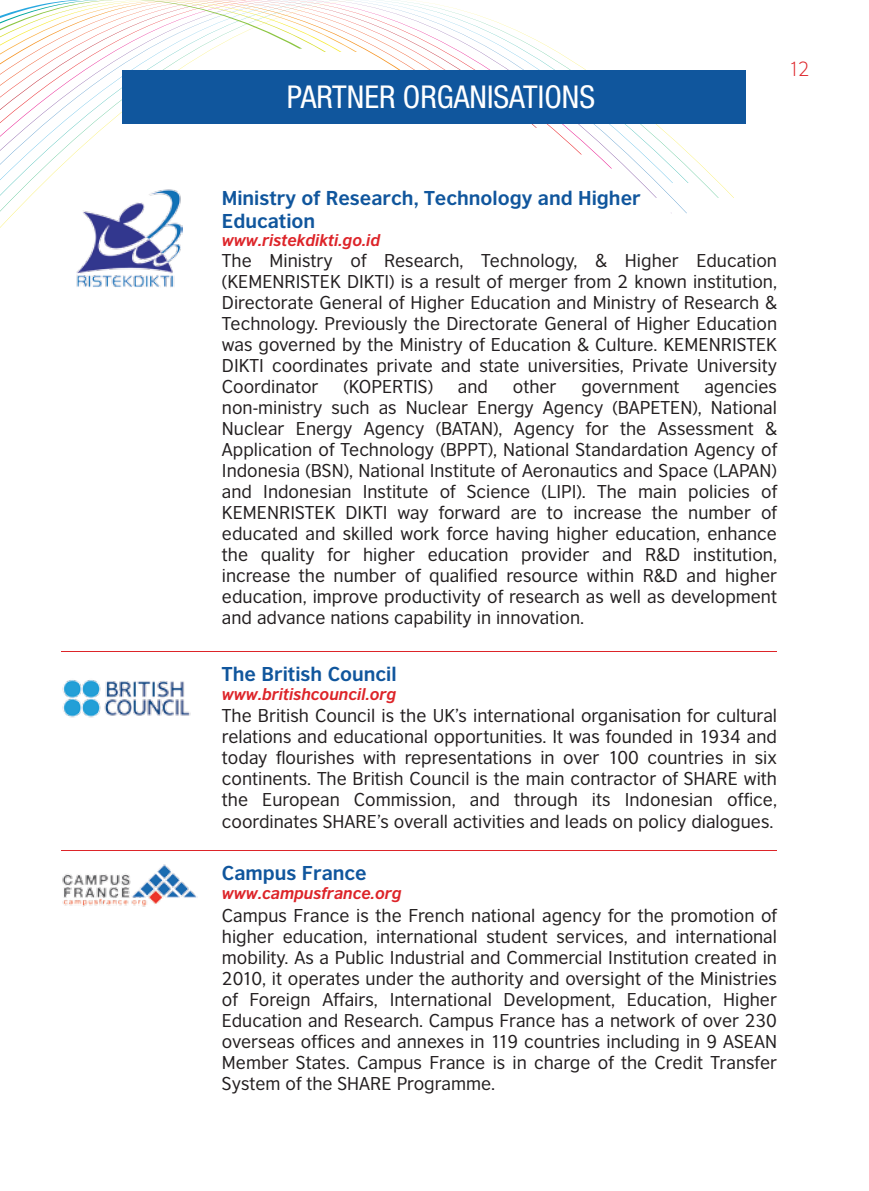
<style>
.page{position:relative;width:869px;height:1191px;background:#fff}
.page>*{position:absolute;margin:0;border:0;box-sizing:border-box;transform-origin:0 0}
.t1{font:condensed 31.5px "Helvetica Neue LT Std";color:#fff}
.t2{font:300 19.25px "British Council Sans";color:#dd2429}
.t3{font:700 18.9px/22.8px "British Council Sans";color:#10569d}
.t4{font:17.5px/21px "British Council Sans";color:#231f20;text-align:justify}
.t5{font:italic 700 15.75px "British Council Sans";color:#dd2429}
</style>
<div class="page">
<svg style="left:610px;top:124px;width:46px;height:74px"></svg>
<svg style="left:536px;top:40px;width:45px;height:114px"></svg>
<svg style="left:0;top:0;width:536px;height:137px"></svg>
<hr style="left:62px;top:650px;width:714px;height:1px;background:#dd2429">
<hr style="left:62px;top:849px;width:714px;height:1px;background:#dd2429">
<img style="left:76px;top:189px;width:106px;height:99px">
<img style="left:61px;top:849px;width:158px;height:58px">
<img style="left:61px;top:650px;width:152px;height:68px">
<div style="left:123px;top:70px;width:622px;height:54px;background:#10569d"></div>
<h1 class="t1" style="left:286px;top:78px;width:310px">PARTNER ORGANISATIONS</h1>
<p class="t2" style="left:788px;top:53px;width:23px">12</p>
<p class="t3" style="left:221px;top:185px;width:420px">Ministry of Research, Technology and Higher<br>Education</p>
<p class="t5" style="left:222px;top:226px;width:160px">www.ristekdikti.go.id</p>
<p class="t4" style="left:222px;top:249px;width:556px">The Ministry of Research, Technology, &amp; Higher Education (KEMENRISTEK DIKTI) is a result of merger from 2 known institution, Directorate General of Higher Education and Ministry of Research &amp; Technology. Previously the Directorate General of Higher Education was governed by the Ministry of Education &amp; Culture. KEMENRISTEK DIKTI coordinates private and state universities, Private University Coordinator</p>
<p class="t4" style="left:343px;top:375px;width:91px">(KOPERTIS)</p>
<p class="t4" style="left:457px;top:375px;width:32px">and</p>
<p class="t4" style="left:512px;top:375px;width:45px">other</p>
<p class="t4" style="left:581px;top:375px;width:100px">government</p>
<p class="t4" style="left:222px;top:375px;width:556px;text-indent:482px">agencies non-ministry such as Nuclear Energy Agency (BAPETEN), National Nuclear Energy Agency (BATAN), Agency for the Assessment &amp; Application of Technology (BPPT), National Standardation Agency of Indonesia (BSN), National Institute of Aeronautics and Space (LAPAN) and Indonesian Institute of Science (LIPI). The main policies of KEMENRISTEK DIKTI way forward are to increase the number of educated and skilled work force having higher education, enhance the quality for higher education provider and R&amp;D institution, increase the number of qualified resource within R&amp;D and higher education, improve productivity of research as well as development and advance nations capability in innovation.</p>
<p class="t3" style="left:222px;top:660px;width:176px">The British Council</p>
<p class="t5" style="left:222px;top:680px;width:176px">www.britishcouncil.org</p>
<p class="t4" style="left:222px;top:704px;width:556px">The British Council is the UK’s international organisation for cultural relations and educational opportunities. It was founded in 1934 and today flourishes with representations in over 100 countries in six continents. The British Council is the main contractor of SHARE with the European Commission, and through its Indonesian office, coordinates SHARE’s overall activities and leads on policy dialogues.</p>
<p class="t3" style="left:222px;top:859px;width:146px">Campus France</p>
<p class="t5" style="left:222px;top:879px;width:181px">www.campusfrance.org</p>
<p class="t4" style="left:222px;top:903px;width:556px">Campus France is the French national agency for the promotion of higher education, international student services, and international mobility. As a Public Industrial and Commercial Institution created in 2010, it operates under the authority and oversight of the Ministries of Foreign Affairs, International Development, Education, Higher Education and Research. Campus France has a network of over 230 overseas offices and annexes in 119 countries including in 9 ASEAN Member States. Campus France is in charge of the Credit Transfer System of the SHARE Programme.</p>
</div>
